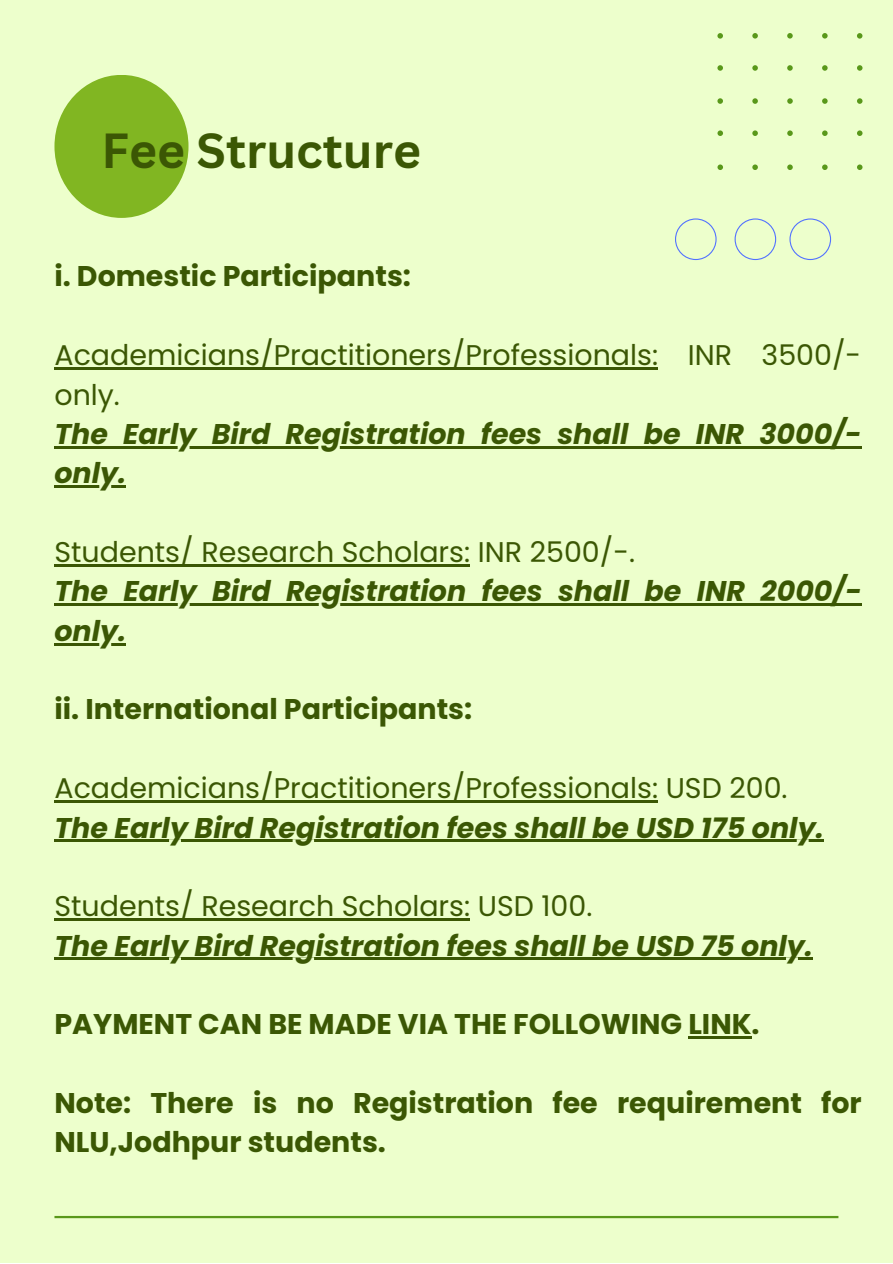
<style>
.page{position:relative;width:893px;height:1264px;background:#fff}
.page>*{position:absolute;margin:0;border:0;box-sizing:border-box;transform-origin:0 0}
.t1{font:700 48px "Canva Sans";color:#3b5704}
.t2{font:italic 700 28.5px/39.3px "Poppins";color:#3b5704}
.t3{font:28.5px/39.3px "Poppins";color:#3b5704}
.t4{font:700 28.5px/39.3px "Poppins";color:#3b5704}
</style>
<div class="page">
<div style="left:0;top:0;width:892px;height:1262px;background:#edffcc"></div>
<div style="left:54px;top:75px;width:134px;height:142px;background:#81b622;border-radius:50%"></div>
<hr style="left:54px;top:367px;width:604px;height:3px;background:#3b5704">
<hr style="left:54px;top:446px;width:807px;height:2px;background:#3b5704">
<hr style="left:54px;top:485px;width:72px;height:3px;background:#3b5704">
<hr style="left:54px;top:564px;width:416px;height:2px;background:#3b5704">
<hr style="left:54px;top:603px;width:807px;height:3px;background:#3b5704">
<hr style="left:54px;top:643px;width:72px;height:2px;background:#3b5704">
<hr style="left:54px;top:800px;width:604px;height:2px;background:#3b5704">
<hr style="left:54px;top:839px;width:769px;height:3px;background:#3b5704">
<hr style="left:54px;top:918px;width:416px;height:2px;background:#3b5704">
<hr style="left:54px;top:957px;width:758px;height:3px;background:#3b5704">
<hr style="left:688px;top:1036px;width:63px;height:2px;background:#3b5704">
<svg style="left:717px;top:33px;width:145px;height:137px"></svg>
<svg style="left:675px;top:218px;width:41px;height:42px"></svg>
<svg style="left:734px;top:218px;width:42px;height:42px"></svg>
<svg style="left:789px;top:218px;width:42px;height:42px"></svg>
<hr style="left:54px;top:1215px;width:784px;height:3px;background:#59981a">
<h1 class="t1" style="left:101px;top:117px;width:321px">Fee Structure</h1>
<p class="t4" style="left:54px;top:257px;width:358px">i. Domestic Participants:</p>
<p class="t3" style="left:54px;top:335px;width:808px">Academicians/Practitioners/Professionals: INR 3500/- only.</p>
<p class="t2" style="left:54px;top:414px;width:808px">The Early Bird Registration fees shall be INR 3000/- only.</p>
<p class="t3" style="left:54px;top:532px;width:582px">Students/ Research Scholars: INR 2500/-.</p>
<p class="t2" style="left:54px;top:571px;width:808px">The Early Bird Registration fees shall be INR 2000/- only.</p>
<p class="t4" style="left:54px;top:689px;width:419px">ii. International Participants:</p>
<p class="t3" style="left:54px;top:768px;width:734px">Academicians/Practitioners/Professionals: USD 200.</p>
<p class="t2" style="left:54px;top:807px;width:770px">The Early Bird Registration fees shall be USD 175 only.</p>
<p class="t3" style="left:54px;top:886px;width:539px">Students/ Research Scholars: USD 100.</p>
<p class="t2" style="left:54px;top:926px;width:760px">The Early Bird Registration fees shall be USD 75 only.</p>
<p class="t4" style="left:54px;top:1004px;width:706px">PAYMENT CAN BE MADE VIA THE FOLLOWING LINK.</p>
<p class="t4" style="left:54px;top:1083px;width:808px">Note: There is no Registration fee requirement for<br>NLU,Jodhpur students.</p>
</div>
